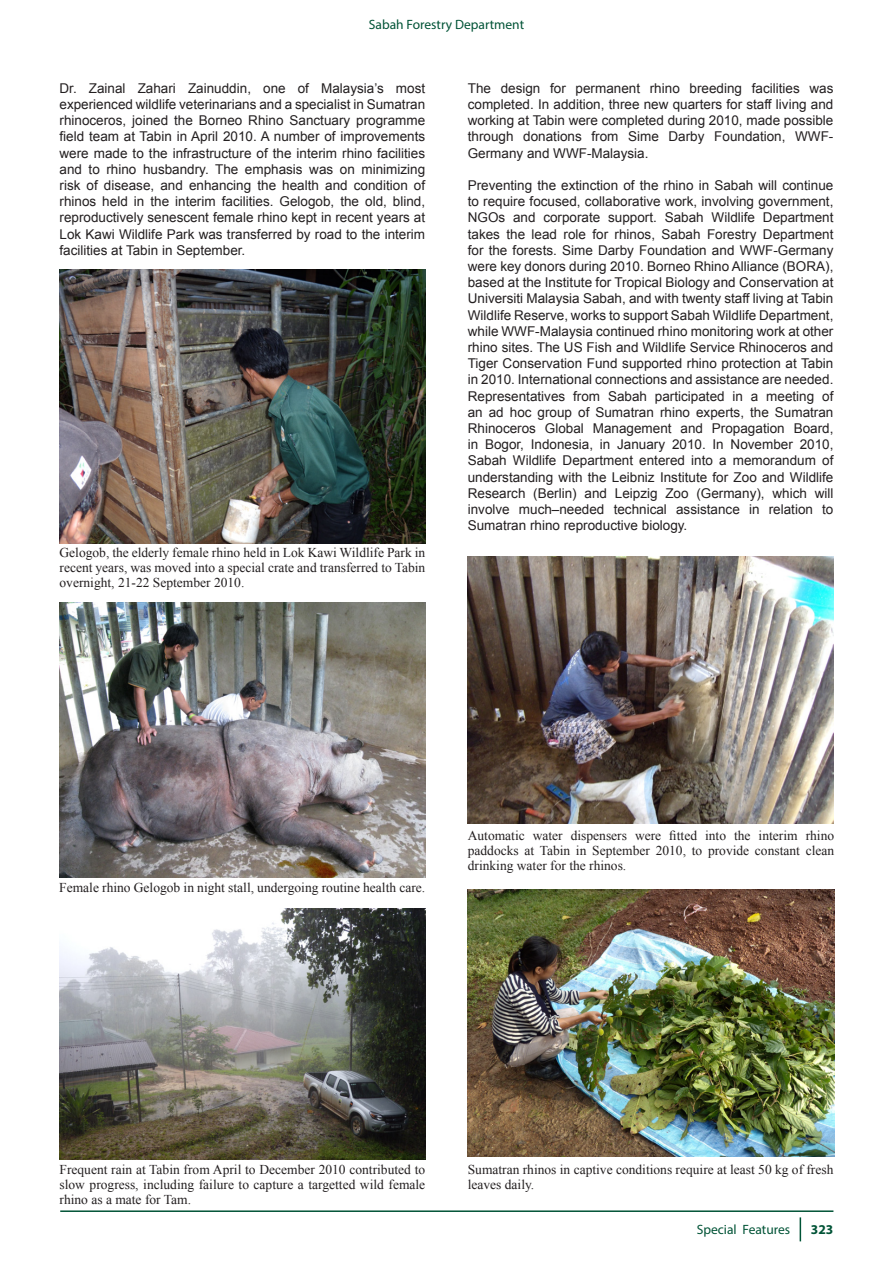
<style>
.page{position:relative;width:893px;height:1263px;background:#fff}
.page>*{position:absolute;margin:0;border:0;box-sizing:border-box;transform-origin:0 0}
.tab_only{font:13.5px/16.2px "Arial";color:#231f20;text-align:justify}
.tab_only-2{font:13.5px/15px "Times New Roman";color:#231f20;text-align:justify}
.t1{font:13.5px "Myriad Pro";color:#005336}
.t2{font:700 13.5px "Myriad Pro";color:#005336}
</style>
<div class="page">
<hr style="left:60px;top:1210px;width:773px;height:2px;background:#005336">
<svg style="left:800px;top:1217px;width:1px;height:24px"></svg>
<img style="left:60px;top:269px;width:365px;height:275px">
<img style="left:60px;top:603px;width:365px;height:274px">
<img style="left:60px;top:909px;width:366px;height:250px">
<img style="left:468px;top:556px;width:365px;height:267px">
<img style="left:468px;top:889px;width:366px;height:267px">
<p class="t1" style="left:369px;top:16px;width:157px">Sabah Forestry Department</p>
<p class="tab_only" style="left:60px;top:80px;width:367px">Dr. Zainal Zahari Zainuddin, one of Malaysia’s most experienced wildlife veterinarians and a specialist in Sumatran rhinoceros, joined the Borneo Rhino Sanctuary programme field team at Tabin in April 2010. A number of improvements were made to the infrastructure of the interim rhino facilities and to rhino husbandry. The emphasis was on minimizing risk of disease, and enhancing the health and condition of rhinos held in the interim facilities. Gelogob, the old, blind, reproductively senescent female rhino kept in recent years at Lok Kawi Wildlife Park was transferred by road to the interim facilities at Tabin in September.</p>
<p class="tab_only" style="left:468px;top:80px;width:367px">The design for permanent rhino breeding facilities was completed. In addition, three new quarters for staff living and working at Tabin were completed during 2010, made possible through donations from Sime Darby Foundation, WWF-Germany and WWF-Malaysia.</p>
<p class="tab_only" style="left:468px;top:177px;width:367px">Preventing the extinction of the rhino in Sabah will continue to require focused, collaborative work, involving government, NGOs and corporate support. Sabah Wildlife Department takes the lead role for rhinos, Sabah Forestry Department for the forests. Sime Darby Foundation and WWF-Germany were key donors during 2010. Borneo Rhino Alliance (BORA), based at the Institute for Tropical Biology and Conservation at Universiti Malaysia Sabah, and with twenty staff living at Tabin Wildlife Reserve, works to support Sabah Wildlife Department, while WWF-Malaysia continued rhino monitoring work at other rhino sites. The US Fish and Wildlife Service Rhinoceros and Tiger Conservation Fund supported rhino protection at Tabin in 2010. International connections and assistance are needed.<br>Representatives from Sabah participated in a meeting of an ad hoc group of Sumatran rhino experts, the Sumatran Rhinoceros Global Management and Propagation Board, in Bogor, Indonesia, in January 2010. In November 2010, Sabah Wildlife Department entered into a memorandum of understanding with the Leibniz Institute for Zoo and Wildlife Research (Berlin) and Leipzig Zoo (Germany), which will involve much–needed technical assistance in relation to Sumatran rhino reproductive biology.</p>
<p class="tab_only-2" style="left:60px;top:545px;width:367px">Gelogob, the elderly female rhino held in Lok Kawi Wildlife Park in recent years, was moved into a special crate and transferred to Tabin overnight, 21-22 September 2010.</p>
<p class="tab_only-2" style="left:59px;top:879px;width:367px">Female rhino Gelogob in night stall, undergoing routine health care.</p>
<p class="tab_only-2" style="left:468px;top:827px;width:368px">Automatic water dispensers were fitted into the interim rhino paddocks at Tabin in September 2010, to provide constant clean drinking water for the rhinos.</p>
<p class="tab_only-2" style="left:60px;top:1161px;width:367px">Frequent rain at Tabin from April to December 2010 contributed to slow progress, including failure to capture a targetted wild female rhino as a mate for Tam.</p>
<p class="tab_only-2" style="left:468px;top:1162px;width:367px">Sumatran rhinos in captive conditions require at least 50 kg of fresh leaves daily.</p>
<p class="t1" style="left:697px;top:1221px;width:95px">Special Features</p>
<p class="t2" style="left:811px;top:1220px;width:24px">323</p>
</div>
